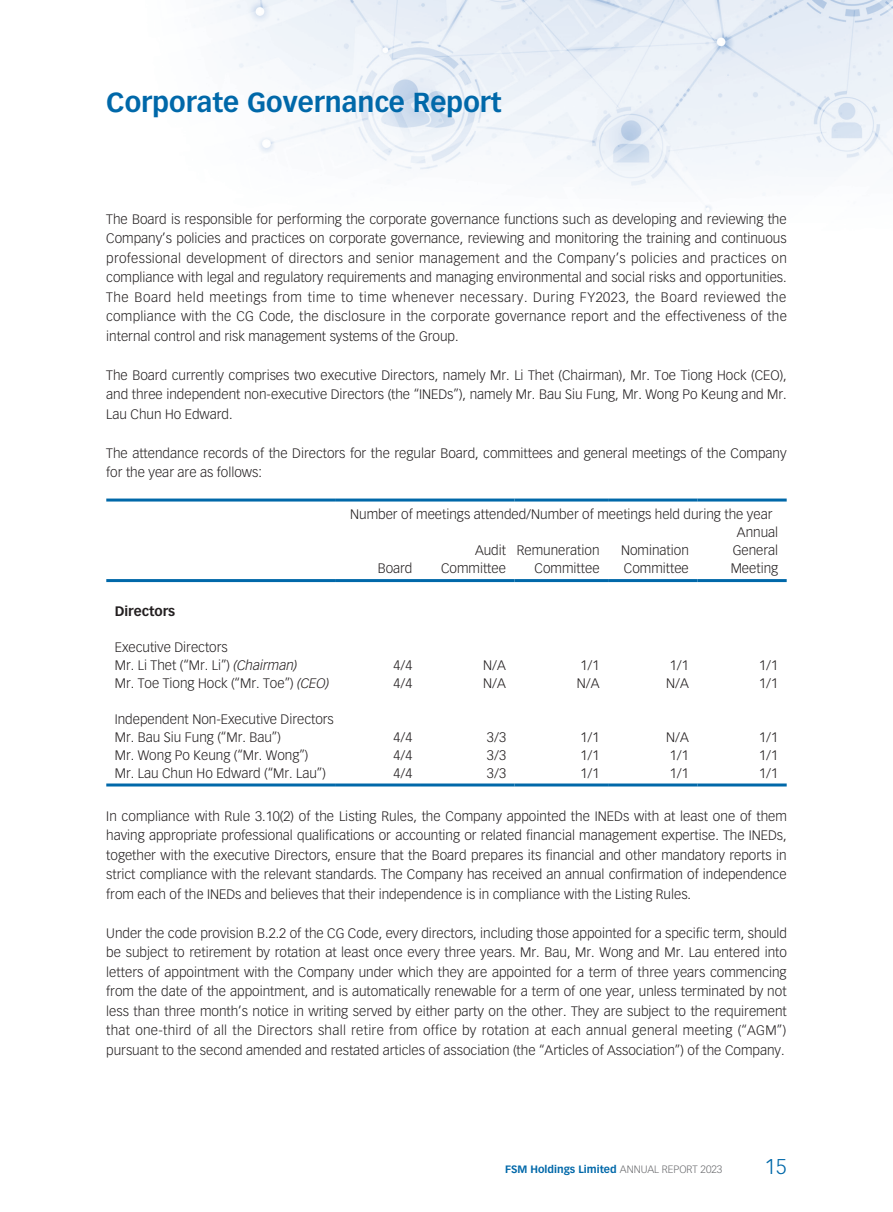
<style>
.page{position:relative;width:893px;height:1212px;background:#fff}
.page>*{position:absolute;margin:0;border:0;box-sizing:border-box;transform-origin:0 0}
.t1{font:700 27px "Vectora LT Std";color:#0068a9}
.t2{font:300 21px "Vectora LT Std";color:#0068a9}
._00_txt{font:300 13.5px/19.5px "Vectora LT Std";color:#231f20;text-align:justify}
._50_Table_txt{font:300 13.5px "Vectora LT Std";color:#231f20}
._50_Table_txt-2{font:700 13.5px "Vectora LT Std";color:#231f20}
.t3{font:700 10.5px "Vectora LT Std";color:#0068a9}
.s1{font-style:italic}
.s2{font-weight:300;color:#6c6d70}
</style>
<div class="page">
<img style="left:204px;top:0;width:689px;height:212px">
<hr style="left:106px;top:498px;width:230px;height:3px;background:#0068a9">
<hr style="left:336px;top:498px;width:85px;height:3px;background:#0068a9">
<hr style="left:421px;top:498px;width:93px;height:3px;background:#0068a9">
<hr style="left:514px;top:498px;width:94px;height:3px;background:#0068a9">
<hr style="left:608px;top:498px;width:89px;height:3px;background:#0068a9">
<hr style="left:697px;top:498px;width:90px;height:3px;background:#0068a9">
<hr style="left:106px;top:579px;width:230px;height:3px;background:#0068a9">
<hr style="left:336px;top:579px;width:85px;height:3px;background:#0068a9">
<hr style="left:421px;top:579px;width:93px;height:3px;background:#0068a9">
<hr style="left:514px;top:579px;width:94px;height:3px;background:#0068a9">
<hr style="left:608px;top:579px;width:89px;height:3px;background:#0068a9">
<hr style="left:697px;top:579px;width:90px;height:3px;background:#0068a9">
<hr style="left:106px;top:783px;width:230px;height:3px;background:#0068a9">
<hr style="left:336px;top:783px;width:85px;height:3px;background:#0068a9">
<hr style="left:421px;top:783px;width:93px;height:3px;background:#0068a9">
<hr style="left:514px;top:783px;width:94px;height:3px;background:#0068a9">
<hr style="left:608px;top:783px;width:89px;height:3px;background:#0068a9">
<hr style="left:697px;top:783px;width:90px;height:3px;background:#0068a9">
<p class="t1" style="left:106px;top:86px;width:397px">Corporate Governance Report</p>
<p class="_00_txt" style="left:106px;top:209px;width:682px">The Board is responsible for performing the corporate governance functions such as developing and reviewing the Company’s policies and practices on corporate governance, reviewing and monitoring the training and continuous professional development of directors and senior management and the Company’s policies and practices on compliance with legal and regulatory requirements and managing environmental and social risks and opportunities.<br>The Board held meetings from time to time whenever necessary. During FY2023, the Board reviewed the compliance with the CG Code, the disclosure in the corporate governance report and the effectiveness of the internal control and risk management systems of the Group.</p>
<p class="_00_txt" style="left:106px;top:365px;width:682px">The Board currently comprises two executive Directors, namely Mr. Li Thet (Chairman), Mr. Toe Tiong Hock (CEO), and three independent non-executive Directors (the “INEDs”), namely Mr. Bau Siu Fung, Mr. Wong Po Keung and Mr.<br>Lau Chun Ho Edward.</p>
<p class="_00_txt" style="left:106px;top:443px;width:682px">The attendance records of the Directors for the regular Board, committees and general meetings of the Company for the year are as follows:</p>
<p class="_50_Table_txt" style="left:350px;top:507px;width:424px">Number of meetings attended/Number of meetings held during the year</p>
<p class="_50_Table_txt" style="left:378px;top:561px;width:36px">Board</p>
<p class="_50_Table_txt" style="left:475px;top:543px;width:33px">Audit</p>
<p class="_50_Table_txt" style="left:441px;top:561px;width:67px">Committee</p>
<p class="_50_Table_txt" style="left:517px;top:543px;width:84px">Remuneration</p>
<p class="_50_Table_txt" style="left:534px;top:561px;width:67px">Committee</p>
<p class="_50_Table_txt" style="left:621px;top:543px;width:69px">Nomination</p>
<p class="_50_Table_txt" style="left:624px;top:561px;width:67px">Committee</p>
<p class="_50_Table_txt" style="left:737px;top:525px;width:43px">Annual</p>
<p class="_50_Table_txt" style="left:733px;top:543px;width:47px">General</p>
<p class="_50_Table_txt" style="left:731px;top:561px;width:49px">Meeting</p>
<p class="_50_Table_txt-2" style="left:115px;top:603px;width:62px">Directors</p>
<p class="_50_Table_txt" style="left:115px;top:639px;width:115px">Executive Directors</p>
<p class="_50_Table_txt" style="left:115px;top:657px;width:184px">Mr. Li Thet (“Mr. Li”) <span class="s1">(Chairman)</span></p>
<p class="_50_Table_txt" style="left:393px;top:657px;width:21px">4/4</p>
<p class="_50_Table_txt" style="left:483px;top:657px;width:24px">N/A</p>
<p class="_50_Table_txt" style="left:580px;top:657px;width:21px">1/1</p>
<p class="_50_Table_txt" style="left:670px;top:657px;width:21px">1/1</p>
<p class="_50_Table_txt" style="left:759px;top:657px;width:21px">1/1</p>
<p class="_50_Table_txt" style="left:115px;top:675px;width:216px">Mr. Toe Tiong Hock (“Mr. Toe”) <span class="s1">(CEO)</span></p>
<p class="_50_Table_txt" style="left:393px;top:675px;width:21px">4/4</p>
<p class="_50_Table_txt" style="left:483px;top:675px;width:24px">N/A</p>
<p class="_50_Table_txt" style="left:577px;top:675px;width:24px">N/A</p>
<p class="_50_Table_txt" style="left:666px;top:675px;width:24px">N/A</p>
<p class="_50_Table_txt" style="left:759px;top:675px;width:21px">1/1</p>
<p class="_50_Table_txt" style="left:115px;top:711px;width:221px">Independent Non-Executive Directors</p>
<p class="_50_Table_txt" style="left:115px;top:729px;width:168px">Mr. Bau Siu Fung (“Mr. Bau”)</p>
<p class="_50_Table_txt" style="left:393px;top:729px;width:21px">4/4</p>
<p class="_50_Table_txt" style="left:487px;top:729px;width:21px">3/3</p>
<p class="_50_Table_txt" style="left:580px;top:729px;width:21px">1/1</p>
<p class="_50_Table_txt" style="left:666px;top:729px;width:24px">N/A</p>
<p class="_50_Table_txt" style="left:759px;top:729px;width:21px">1/1</p>
<p class="_50_Table_txt" style="left:115px;top:747px;width:195px">Mr. Wong Po Keung (“Mr. Wong”)</p>
<p class="_50_Table_txt" style="left:393px;top:747px;width:21px">4/4</p>
<p class="_50_Table_txt" style="left:487px;top:747px;width:21px">3/3</p>
<p class="_50_Table_txt" style="left:580px;top:747px;width:21px">1/1</p>
<p class="_50_Table_txt" style="left:670px;top:747px;width:21px">1/1</p>
<p class="_50_Table_txt" style="left:759px;top:747px;width:21px">1/1</p>
<p class="_50_Table_txt" style="left:115px;top:765px;width:213px">Mr. Lau Chun Ho Edward (“Mr. Lau”)</p>
<p class="_50_Table_txt" style="left:393px;top:765px;width:21px">4/4</p>
<p class="_50_Table_txt" style="left:487px;top:765px;width:21px">3/3</p>
<p class="_50_Table_txt" style="left:580px;top:765px;width:21px">1/1</p>
<p class="_50_Table_txt" style="left:670px;top:765px;width:21px">1/1</p>
<p class="_50_Table_txt" style="left:759px;top:765px;width:21px">1/1</p>
<p class="_00_txt" style="left:106px;top:806px;width:682px">In compliance with Rule 3.10(2) of the Listing Rules, the Company appointed the INEDs with at least one of them having appropriate professional qualifications or accounting or related financial management expertise. The INEDs, together with the executive Directors, ensure that the Board prepares its financial and other mandatory reports in strict compliance with the relevant standards. The Company has received an annual confirmation of independence from each of the INEDs and believes that their independence is in compliance with the Listing Rules.</p>
<p class="_00_txt" style="left:106px;top:923px;width:682px">Under the code provision B.2.2 of the CG Code, every directors, including those appointed for a specific term, should be subject to retirement by rotation at least once every three years. Mr. Bau, Mr. Wong and Mr. Lau entered into letters of appointment with the Company under which they are appointed for a term of three years commencing from the date of the appointment, and is automatically renewable for a term of one year, unless terminated by not less than three month’s notice in writing served by either party on the other. They are subject to the requirement that one-third of all the Directors shall retire from office by rotation at each annual general meeting (“AGM”) pursuant to the second amended and restated articles of association (the “Articles of Association”) of the Company.</p>
<p class="t3" style="left:505px;top:1163px;width:219px">FSM Holdings Limited <span class="s2">ANNUAL REPORT 2023</span></p>
<p class="t2" style="left:765px;top:1154px;width:23px">15</p>
</div>
